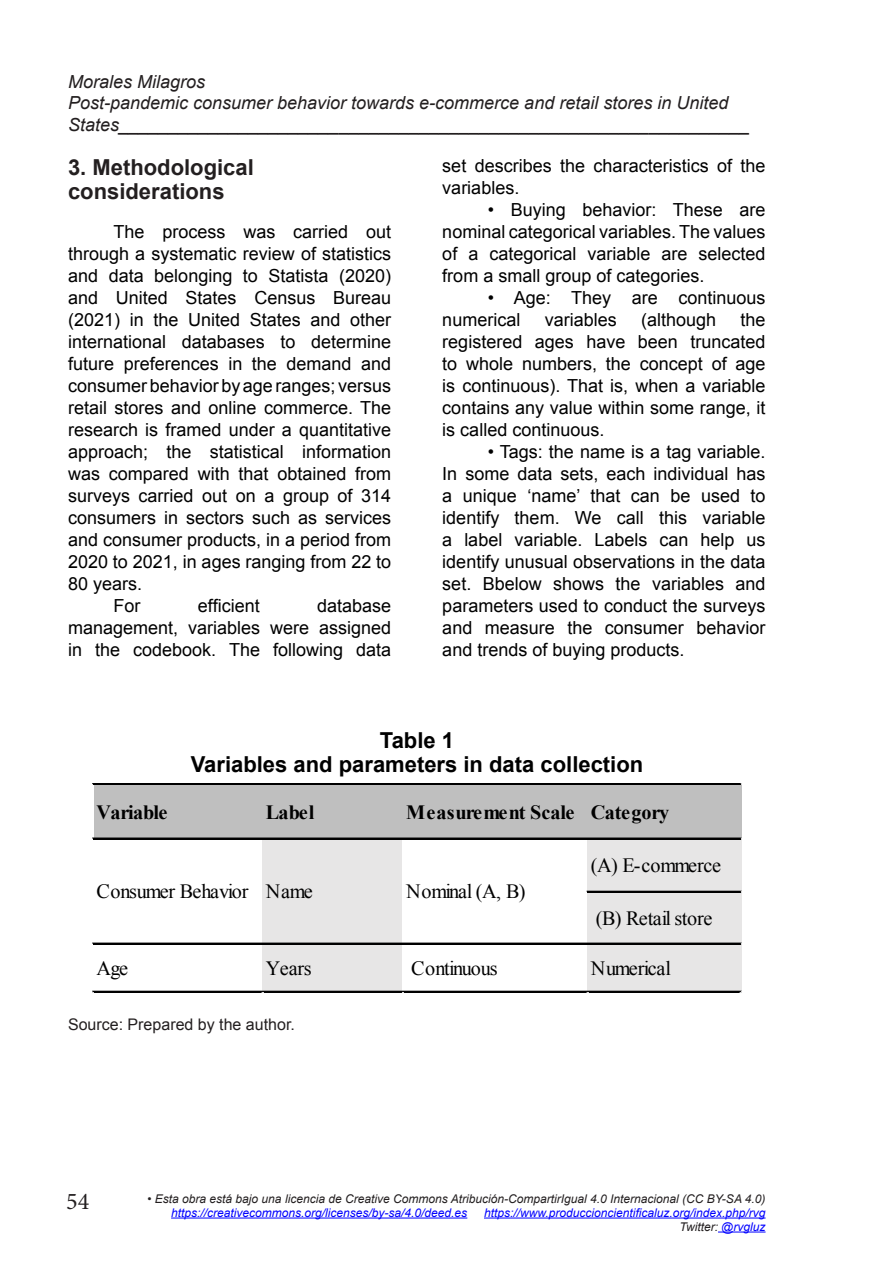
<style>
.page{position:relative;width:879px;height:1276px;background:#fff}
.page>*{position:absolute;margin:0;border:0;box-sizing:border-box;transform-origin:0 0}
.t1{font:24px "Minion Pro";color:#231f20}
.t2{font:700 22px/24px "Arial";color:#000;text-align:center}
.t3{font:700 22px/24px "Arial";color:#231f20}
.t4{font:20.2px "Times New Roman";letter-spacing:-.02em;color:#000}
.t5{font:700 20.2px "Times New Roman";letter-spacing:-.005em;color:#000}
.t6{font:20.2px "Times New Roman";letter-spacing:-.06em;color:#000}
.t7{font:700 20.2px "Times New Roman";letter-spacing:-.03em;color:#000}
.t8{font:18px/22px "Arial";color:#000;text-align:justify}
.t9{font:italic 18px/21.6px "Arial";color:#231f20}
.t10{font:16px "Arial";color:#231f20}
.t11{font:italic 12px/14px "Arial";color:#00f;text-align:right}
.t12{font:italic 12px "Arial";color:#231f20}
.s1{color:#231f20}
</style>
<div class="page">
<hr style="left:171px;top:1217px;width:296px;height:1px;background:#00f">
<hr style="left:484px;top:1217px;width:281px;height:1px;background:#00f">
<hr style="left:718px;top:1231px;width:47px;height:1px;background:#00f">
<div style="left:94px;top:785px;width:647px;height:54px;background:#bfbfbf"></div>
<div style="left:262px;top:838px;width:142px;height:154px;background:#e7e6e6"></div>
<div style="left:402px;top:838px;width:186px;height:154px;background:#fff"></div>
<div style="left:587px;top:838px;width:154px;height:154px;background:#e7e6e6"></div>
<hr style="left:93px;top:783px;width:648px;height:2px;background:#000">
<hr style="left:93px;top:837px;width:648px;height:1px;background:#000">
<hr style="left:93px;top:838px;width:648px;height:1px;background:#000">
<hr style="left:587px;top:891px;width:154px;height:1px;background:#000">
<hr style="left:93px;top:942px;width:648px;height:1px;background:#000">
<hr style="left:93px;top:943px;width:648px;height:1px;background:#000">
<hr style="left:93px;top:991px;width:648px;height:1px;background:#000">
<p class="t9" style="left:68px;top:71px;width:683px">Morales Milagros<br>Post-pandemic consumer behavior towards e-commerce and retail stores in United<br>States_______________________________________________________________</p>
<p class="t3" style="left:68px;top:156px;width:187px">3. Methodological considerations</p>
<p class="t8" style="left:113px;top:221px;width:279px">The process was carried out</p>
<p class="t8" style="left:68px;top:243px;width:325px">through a systematic review of statistics</p>
<p class="t8" style="left:68px;top:265px;width:325px">and data belonging to Statista (2020)</p>
<p class="t8" style="left:68px;top:287px;width:325px">and United States Census Bureau</p>
<p class="t8" style="left:68px;top:309px;width:325px">(2021) in the United States and other</p>
<p class="t8" style="left:68px;top:331px;width:325px">international databases to determine</p>
<p class="t8" style="left:68px;top:353px;width:325px">future preferences in the demand and</p>
<p class="t8" style="left:68px;top:375px;width:325px">consumer behavior by age ranges; versus</p>
<p class="t8" style="left:68px;top:397px;width:325px">retail stores and online commerce. The</p>
<p class="t8" style="left:68px;top:419px;width:325px">research is framed under a quantitative</p>
<p class="t8" style="left:68px;top:441px;width:325px">approach; the statistical information</p>
<p class="t8" style="left:68px;top:463px;width:325px">was compared with that obtained from</p>
<p class="t8" style="left:68px;top:485px;width:325px">surveys carried out on a group of 314</p>
<p class="t8" style="left:68px;top:507px;width:325px">consumers in sectors such as services</p>
<p class="t8" style="left:68px;top:529px;width:325px">and consumer products, in a period from</p>
<p class="t8" style="left:68px;top:551px;width:325px">2020 to 2021, in ages ranging from 22 to</p>
<p class="t8" style="left:68px;top:573px;width:76px">80 years.</p>
<p class="t8" style="left:113px;top:595px;width:28px">For</p>
<p class="t8" style="left:198px;top:595px;width:64px">efficient</p>
<p class="t8" style="left:68px;top:595px;width:325px;text-indent:249px">database management, variables were assigned in the codebook. The following data</p>
<p class="t8" style="left:442px;top:155px;width:325px">set describes the characteristics of the variables.</p>
<p class="t8" style="left:442px;top:199px;width:325px;text-indent:45px">• Buying behavior: These are nominal categorical variables. The values of a categorical variable are selected from a small group of categories.</p>
<p class="t8" style="left:442px;top:287px;width:325px;text-indent:45px">• Age: They are continuous numerical</p>
<p class="t8" style="left:545px;top:309px;width:74px">variables</p>
<p class="t8" style="left:641px;top:309px;width:77px">(although</p>
<p class="t8" style="left:442px;top:309px;width:325px;text-indent:298px">the registered ages have been truncated to whole numbers, the concept of age is continuous). That is, when a variable contains any value within some range, it is called continuous.</p>
<p class="t8" style="left:442px;top:441px;width:325px;text-indent:45px">• Tags: the name is a tag variable.<br>In some data sets, each individual has a unique ‘name’ that can be used to identify them. We call this variable a label variable. Labels can help us identify unusual observations in the data set. Bbelow shows the variables and parameters used to conduct the surveys and measure the consumer behavior and trends of buying products.</p>
<p class="t2" style="left:191px;top:728px;width:454px">Table 1<br>Variables and parameters in data collection</p>
<p class="t7" style="left:96px;top:798px;width:72px">Variable</p>
<p class="t5" style="left:266px;top:798px;width:50px">Label</p>
<p class="t5" style="left:406px;top:798px;width:264px">Measurement Scale Category</p>
<p class="t4" style="left:591px;top:852px;width:132px">(A) E-commerce</p>
<p class="t4" style="left:596px;top:905px;width:118px">(B) Retail store</p>
<p class="t4" style="left:96px;top:954px;width:33px">Age</p>
<p class="t4" style="left:266px;top:954px;width:47px">Years</p>
<p class="t6" style="left:411px;top:954px;width:88px">Continuous</p>
<p class="t4" style="left:591px;top:954px;width:82px">Numerical</p>
<p class="t4" style="left:96px;top:877px;width:218px">Consumer Behavior Name</p>
<p class="t4" style="left:406px;top:877px;width:121px">Nominal (A, B)</p>
<p class="t10" style="left:68px;top:1014px;width:228px">Source: Prepared by the author.</p>
<h1 class="t1" style="left:66px;top:1185px;width:25px">54</h1>
<p class="t12" style="left:147px;top:1190px;width:620px">• Esta obra está bajo una licencia de Creative Commons Atribución-CompartirIgual 4.0 Internacional (CC BY-SA 4.0)</p>
<p class="t11" style="left:171px;top:1205px;width:298px">https://creativecommons.org/licenses/by-sa/4.0/deed.es</p>
<p class="t11" style="left:484px;top:1205px;width:283px">https://www.produccioncientificaluz.org/index.php/rvg<br><span class="s1">Twitter:</span> @rvgluz</p>
</div>
